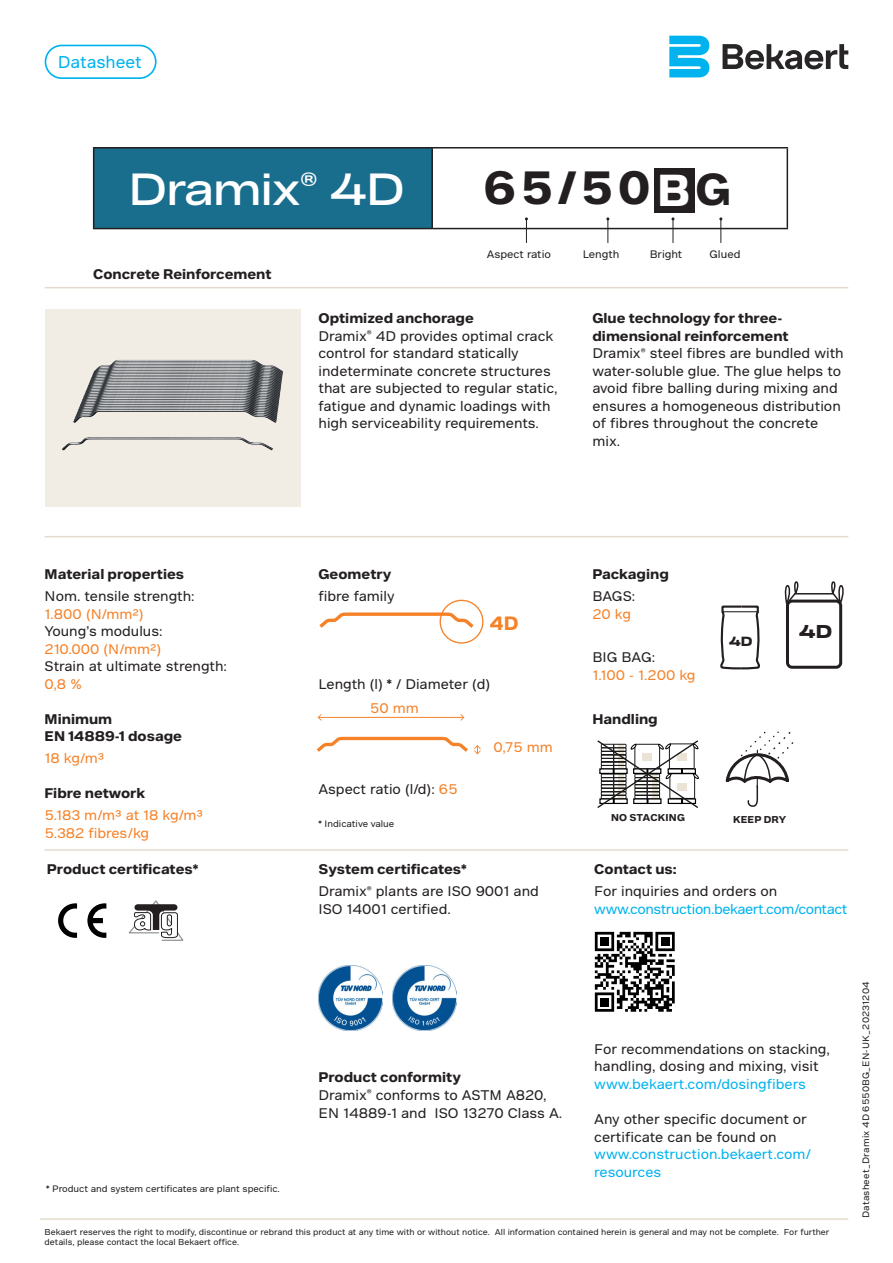
<style>
.page{position:relative;width:893px;height:1263px;background:#fff}
.page>*{position:absolute;margin:0;border:0;box-sizing:border-box;transform-origin:0 0}
.t1{font:700 45px "Bekaert Text";color:#231f20}
.MA_Productname{font:43.5px "Bekaert Headline";color:#fff}
.t2{font:700 18.6px "Bekaert Text";color:#f58229}
.t3{font:700 18px "Bekaert Headline";color:#231f20}
.MA_Benefit{font:16.5px "Bekaert Text";color:#00b3ef}
.MA_Body{font:13.5px/17.5px "Bekaert Text";color:#231f20}
.MA_Body-2{font:700 13.5px/17.5px "Bekaert Text";color:#231f20}
.MA_Body-3{font:13.5px/17.5px "Bekaert Text";color:#f58229}
.MA_Body-4{font:13.5px "Bekaert Text";letter-spacing:-.03em;color:#00b3ef}
.MA_Body-5{font:13.5px "Bekaert Text";color:#00b3ef}
.t4{font:700 12.9px "Bekaert Headline";color:#231f20}
.MA_Body-6{font:10.5px "Bekaert Text";color:#231f20}
.t5{font:700 9.6px "Bekaert Text";letter-spacing:.02em;color:#231f20}
.MA_Legal_text{font:9px "Bekaert Text";color:#231f20}
.MA_Legal_text-2{font:9px "Bekaert Text";letter-spacing:.02em;color:#231f20}
.MA_Legal_text-3{font:8.25px/10.5px "Bekaert Text";color:#231f20}
.s1{font-size:43.2px;color:#fff}
.s2{font-size:43.2px}
.s3{font-weight:700}
.s4{color:#f58229}
.s5{color:#231f20}
.s6{color:#00b3ef}
</style>
<div class="page">
<div style="left:93px;top:147px;width:339px;height:82px;background:#196e8e"></div>
<hr style="left:93px;top:147px;width:339px;height:1px;background:#231f20">
<hr style="left:93px;top:148px;width:1px;height:80px;background:#231f20">
<hr style="left:432px;top:147px;width:356px;height:1px;background:#231f20">
<hr style="left:431px;top:148px;width:2px;height:80px;background:#231f20">
<hr style="left:787px;top:148px;width:1px;height:80px;background:#231f20">
<hr style="left:93px;top:228px;width:339px;height:1px;background:#231f20">
<hr style="left:432px;top:228px;width:356px;height:1px;background:#231f20">
<svg style="left:525px;top:217px;width:3px;height:26px"></svg>
<svg style="left:606px;top:217px;width:3px;height:26px"></svg>
<svg style="left:671px;top:217px;width:3px;height:26px"></svg>
<svg style="left:719px;top:217px;width:3px;height:26px"></svg>
<hr style="left:45px;top:287px;width:803px;height:1px;background:#e3dcce">
<hr style="left:45px;top:536px;width:803px;height:1px;background:#e3dcce">
<hr style="left:45px;top:849px;width:803px;height:2px;background:#e3dcce">
<svg style="left:725px;top:731px;width:69px;height:76px"></svg>
<hr style="left:40px;top:1218px;width:808px;height:2px;background:#e3dcce">
<svg style="left:597px;top:740px;width:102px;height:68px"></svg>
<hr style="left:318px;top:717px;width:146px;height:1px;background:#f58229">
<svg style="left:317px;top:714px;width:5px;height:7px"></svg>
<svg style="left:460px;top:714px;width:4px;height:7px"></svg>
<svg style="left:474px;top:745px;width:7px;height:9px"></svg>
<svg style="left:317px;top:737px;width:151px;height:15px"></svg>
<img style="left:392px;top:966px;width:64px;height:64px">
<img style="left:319px;top:966px;width:64px;height:64px">
<div style="left:655px;top:168px;width:40px;height:44px;background:#231f20"></div>
<svg style="left:720px;top:605px;width:40px;height:65px"></svg>
<hr style="left:723px;top:611px;width:34px;height:1px;background:#231f20">
<div style="left:45px;top:45px;width:112px;height:34px;border:2px solid #00b3ef;border-radius:16px"></div>
<div style="left:786px;top:600px;width:56px;height:69px;border:3px solid #231f20;border-radius:5px"></div>
<hr style="left:795px;top:593px;width:38px;height:1px;background:#231f20">
<svg style="left:784px;top:581px;width:18px;height:24px"></svg>
<svg style="left:829px;top:581px;width:15px;height:24px"></svg>
<svg style="left:58px;top:903px;width:19px;height:35px"></svg>
<svg style="left:87px;top:903px;width:19px;height:35px"></svg>
<svg style="left:128px;top:900px;width:56px;height:41px"></svg>
<svg style="left:319px;top:612px;width:155px;height:16px"></svg>
<div style="left:440px;top:600px;width:43px;height:44px;border:1px solid #f58229;border-radius:50%"></div>
<img style="left:45px;top:309px;width:256px;height:197px">
<svg style="left:595px;top:932px;width:80px;height:80px"></svg>
<div style="left:600px;top:998px;width:9px;height:8px;background:#000"></div>
<svg style="left:723px;top:44px;width:125px;height:25px"></svg>
<svg style="left:669px;top:36px;width:40px;height:41px;background:#32c2f2"></svg>
<p class="MA_Benefit" style="left:58px;top:52px;width:86px">Datasheet</p>
<p class="MA_Productname" style="left:129px;top:163px;width:277px">Dramix<sup>®</sup> 4D</p>
<p class="MA_Body-2" style="left:93px;top:266px;width:180px">Concrete Reinforcement</p>
<p class="t1" style="left:484px;top:159px;width:249px">65/50<span class="s1">B</span><span class="s2">G</span></p>
<p class="MA_Body-6" style="left:487px;top:248px;width:66px">Aspect ratio</p>
<p class="MA_Body-6" style="left:583px;top:248px;width:38px">Length</p>
<p class="MA_Body-6" style="left:650px;top:248px;width:34px">Bright</p>
<p class="MA_Body-6" style="left:710px;top:248px;width:32px">Glued</p>
<p class="MA_Body" style="left:319px;top:309px;width:240px"><span class="s3">Optimized anchorage<br></span>Dramix<sup>®</sup> 4D provides optimal crack control for standard statically indeterminate concrete structures that are subjected to regular static, fatigue and dynamic loadings with high serviceability requirements.</p>
<p class="MA_Body" style="left:592px;top:309px;width:253px"><span class="s3">Glue technology for three&shy;dimensional reinforcement<br></span>Dramix<sup>®</sup> steel fibres are bundled with water-soluble glue. The glue helps to avoid fibre balling during mixing and ensures a homogeneous distribution of fibres throughout the concrete mix.</p>
<p class="MA_Body-2" style="left:45px;top:566px;width:141px">Material properties</p>
<p class="MA_Body" style="left:45px;top:587px;width:152px">Nom. tensile strength:<br><span class="s4">1.800 (N/mm²)</span></p>
<p class="MA_Body" style="left:45px;top:622px;width:119px">Young’s modulus:<br><span class="s4">210.000 (N/mm²)</span></p>
<p class="MA_Body" style="left:45px;top:657px;width:184px">Strain at ultimate strength:<br><span class="s4">0,8 %</span></p>
<p class="MA_Body-2" style="left:45px;top:710px;width:139px">Minimum<br>EN 14889-1 dosage</p>
<p class="MA_Body-3" style="left:45px;top:749px;width:61px">18 kg/m³</p>
<p class="MA_Body-2" style="left:45px;top:785px;width:102px">Fibre network</p>
<p class="MA_Body-3" style="left:45px;top:806px;width:160px">5.183 m/m³ at 18 kg/m³</p>
<p class="MA_Body-3" style="left:45px;top:824px;width:106px">5.382 fibres/kg</p>
<p class="MA_Body-2" style="left:47px;top:861px;width:153px">Product certificates*</p>
<p class="MA_Body-2" style="left:319px;top:566px;width:75px">Geometry</p>
<p class="MA_Body" style="left:319px;top:587px;width:77px">fibre family</p>
<p class="t2" style="left:490px;top:611px;width:30px">4D</p>
<p class="MA_Body" style="left:319px;top:675px;width:173px">Length (l) * / Diameter (d)</p>
<p class="MA_Body-3" style="left:370px;top:700px;width:50px">50 mm</p>
<p class="MA_Body" style="left:319px;top:780px;width:141px">Aspect ratio (l/d): <span class="s4">65</span></p>
<p class="MA_Legal_text" style="left:319px;top:818px;width:77px">* Indicative value</p>
<p class="MA_Body-3" style="left:494px;top:739px;width:61px">0,75 mm</p>
<p class="MA_Body-2" style="left:319px;top:861px;width:150px">System certificates*</p>
<p class="MA_Body" style="left:319px;top:882px;width:222px">Dramix<sup>®</sup> plants are ISO 9001 and<br>ISO 14001 certified.</p>
<p class="MA_Body-2" style="left:592px;top:566px;width:78px">Packaging</p>
<p class="MA_Body" style="left:592px;top:587px;width:44px">BAGS:<br><span class="s4">20 kg</span></p>
<p class="MA_Body-3" style="left:592px;top:648px;width:104px"><span class="s5">BIG BAG:<br></span>1.100 - 1.200 kg</p>
<p class="MA_Body-2" style="left:592px;top:710px;width:67px">Handling</p>
<p class="t4" style="left:729px;top:633px;width:25px">4D</p>
<p class="t3" style="left:799px;top:619px;width:34px">4D</p>
<p class="t5" style="left:611px;top:811px;width:75px">NO STACKING</p>
<p class="t5" style="left:733px;top:813px;width:55px">KEEP DRY</p>
<p class="MA_Body-2" style="left:594px;top:861px;width:84px">Contact us:</p>
<p class="MA_Body" style="left:594px;top:882px;width:185px">For inquiries and orders on</p>
<p class="MA_Body-4" style="left:594px;top:900px;width:255px">www.construction.bekaert.com/contact</p>
<p class="MA_Legal_text" style="left:46px;top:1183px;width:235px">* Product and system certificates are plant specific.</p>
<p class="MA_Body-2" style="left:319px;top:1069px;width:144px">Product conformity</p>
<p class="MA_Body" style="left:319px;top:1086px;width:245px">Dramix<sup>®</sup> conforms to ASTM A820,<br>EN 14889-1 and ISO 13270 Class A.</p>
<p class="MA_Body" style="left:594px;top:1040px;width:237px">For recommendations on stacking, handling, dosing and mixing, visit</p>
<p class="MA_Body-5" style="left:594px;top:1076px;width:213px">www.bekaert.com/dosingfibers</p>
<p class="MA_Body" style="left:594px;top:1110px;width:218px">Any other specific document or certificate can be found on <span class="s6">www.construction.bekaert.com/ resources</span></p>
<p class="MA_Legal_text-3" style="left:45px;top:1226px;width:786px">Bekaert reserves the right to modify, discontinue or rebrand this product at any time with or without notice. All information contained herein is general and may not be complete. For further details, please contact the local Bekaert office.</p>
<p class="MA_Legal_text-2" style="left:860px;top:1218px;width:238px;rotate:-90deg">Datasheet_Dramix 4D 6550BG_EN-UK_20231204</p>
</div>
